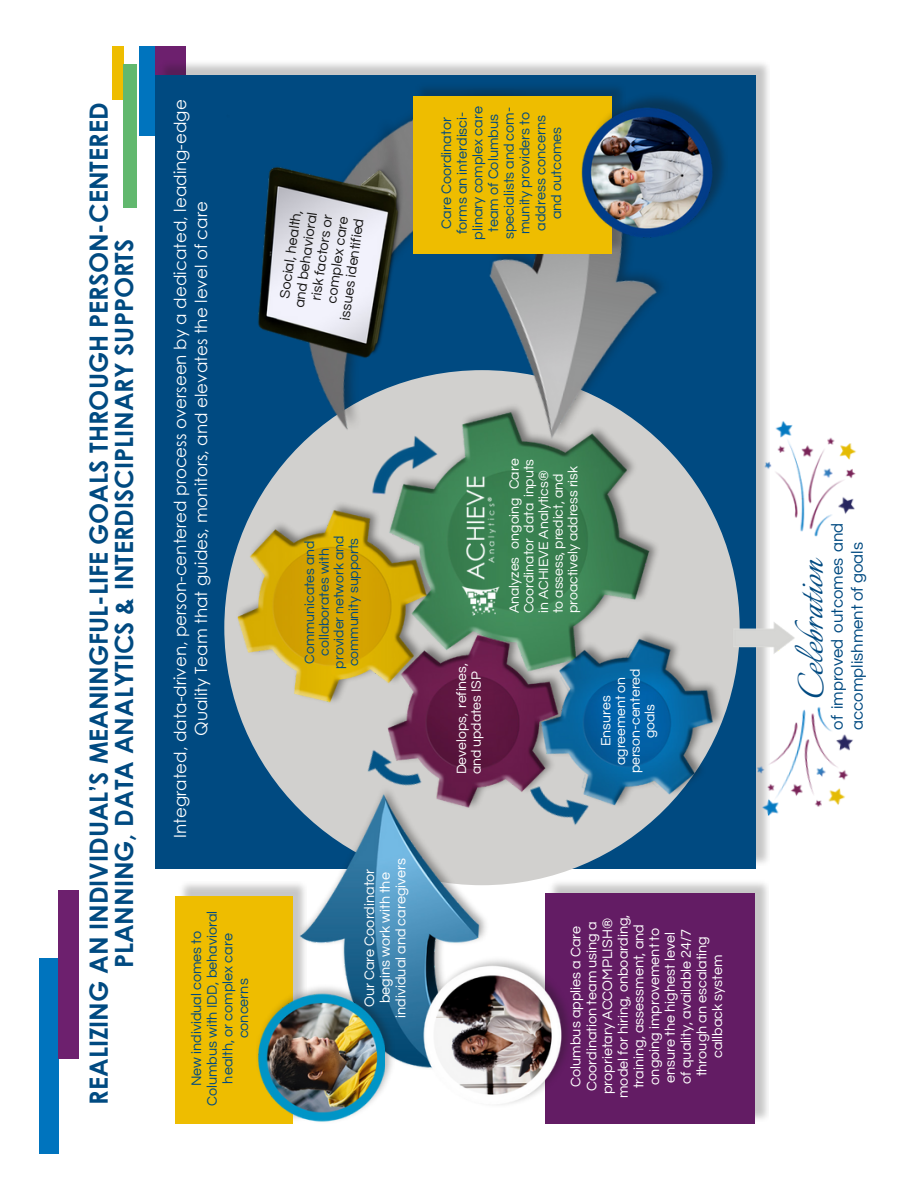
<style>
.page{position:relative;width:918px;height:1188px;background:#fff}
.page>*{position:absolute;margin:0;border:0;box-sizing:border-box;transform-origin:0 0}
.t1{font:45px "Italianno";color:#004a81}
.t2{font:700 25.2px/25.2px "Century Gothic";color:#004a81;text-align:center}
.t3{font:16.8px/21px "Century Gothic";color:#fff;text-align:center}
.t4{font:16.65px/20px "Questrial";color:#004a81}
.t5{font:14.4px/15.8px "Questrial";color:#fff;text-align:center}
.t6{font:14.4px/15.8px "Questrial";color:#004a81;text-align:center}
.t7{font:14.4px/15.8px "Questrial";color:#171615;text-align:right}
.t8{font:13.95px/14.7px "Questrial";color:#fff}
.t9{font:13.95px/14.7px "Questrial";color:#004a81;text-align:center}
</style>
<div class="page">
<div style="left:112px;top:46px;width:11px;height:54px;background:#eebd00"></div>
<div style="left:139px;top:46px;width:16px;height:90px;background:#0074be"></div>
<div style="left:123px;top:64px;width:14px;height:144px;background:#61b86e"></div>
<svg style="left:155px;top:46px;width:30px;height:44px"></svg>
<div style="left:175px;top:896px;width:117px;height:228px;background:#eebd00"></div>
<img style="left:549px;top:882px;width:219px;height:238px">
<div style="left:545px;top:894px;width:210px;height:230px;background:#631c64"></div>
<div style="left:40px;top:958px;width:19px;height:195px;background:#0074be"></div>
<div style="left:59px;top:890px;width:19px;height:168px;background:#6d206e"></div>
<div style="left:155px;top:75px;width:600px;height:793px;background:#004a81"></div>
<img style="left:269px;top:63px;width:460px;height:339px">
<img style="left:224px;top:405px;width:533px;height:410px">
<img style="left:416px;top:83px;width:209px;height:169px">
<div style="left:413px;top:96px;width:198px;height:158px;background:#eebd00"></div>
<img style="left:683px;top:597px;width:112px;height:70px">
<img style="left:331px;top:421px;width:159px;height:91px">
<img style="left:341px;top:698px;width:99px;height:87px">
<img style="left:694px;top:669px;width:159px;height:189px">
<img style="left:709px;top:401px;width:147px;height:162px">
<img style="left:496px;top:751px;width:138px;height:101px">
<img style="left:503px;top:786px;width:12px;height:99px">
<img style="left:243px;top:785px;width:260px;height:282px">
<img style="left:257px;top:984px;width:138px;height:100px">
<img style="left:243px;top:994px;width:142px;height:130px">
<img style="left:417px;top:959px;width:151px;height:146px">
<img style="left:585px;top:93px;width:143px;height:8px">
<img style="left:581px;top:101px;width:148px;height:142px">
<img style="left:258px;top:114px;width:172px;height:280px">
<img style="left:458px;top:471px;width:52px;height:154px">
<h2 class="t2" style="left:85px;top:1105px;width:1003px;rotate:-90deg">REALIZING AN INDIVIDUAL’S MEANINGFUL-LIFE GOALS THROUGH PERSON-CENTERED<br>PLANNING, DATA ANALYTICS &amp; INTERDISCIPLINARY SUPPORTS</h2>
<p class="t3" style="left:169px;top:838px;width:740px;rotate:-90deg">Integrated, data-driven, person-centered process overseen by a dedicated, leading-edge<br>Quality Team that guides, monitors, and elevates the level of care</p>
<p class="t6" style="left:189px;top:1106px;width:197px;rotate:-90deg">New individual comes to<br>Columbus with IDD, behavioral health, or complex care concerns</p>
<p class="t7" style="left:275px;top:310px;width:104px;rotate:-82deg">Social, health, and behavioral risk factors or complex care issues identified</p>
<p class="t9" style="left:302px;top:669px;width:134px;rotate:-90deg">Communicates and collaborates with provider network and community supports</p>
<p class="t5" style="left:362px;top:1018px;width:161px;rotate:-90deg">Our Care Coordinator begins work with the individual and caregivers</p>
<p class="t6" style="left:439px;top:240px;width:135px;rotate:-90deg">Care Coordinator forms an interdisci&shy;plinary complex care team of Columbus specialists and com&shy;munity providers to address concerns and outcomes</p>
<p class="t8" style="left:454px;top:774px;width:113px;rotate:-90deg">Develops, refines, and updates ISP</p>
<p class="t8" style="left:507px;top:613px;width:156px;rotate:-90deg">Analyzes ongoing Care<br>Coordinator data inputs in ACHIEVE Analytics® to assess, predict, and proactively address risk</p>
<p class="t8" style="left:599px;top:773px;width:106px;text-align:center;rotate:-90deg">Ensures agreement on person-centered goals</p>
<p class="t5" style="left:568px;top:1098px;width:185px;rotate:-90deg">Columbus applies a Care<br>Coordination team using a proprietary ACCOMPLISH® model for hiring, onboarding, training, assessment, and ongoing improvement to ensure the highest level<br>of quality, available 24/7 through an escalating callback system</p>
<p class="t4" style="left:828px;top:730px;width:209px;rotate:-90deg">of improved outcomes and accomplishment of goals</p>
<h1 class="t1" style="left:786px;top:699px;width:143px;rotate:-90deg">Celebration</h1>
</div>
